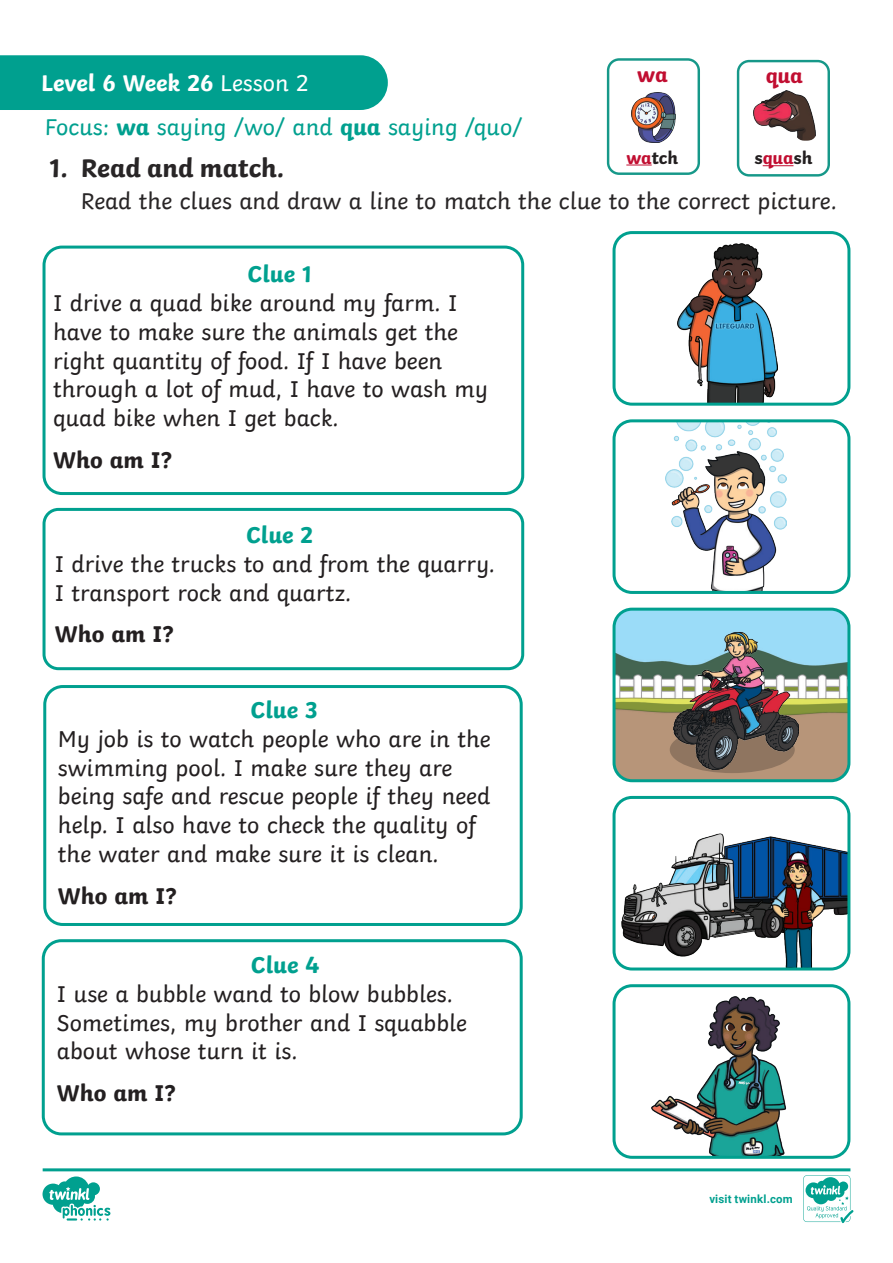
<style>
.page{position:relative;width:893px;height:1263px;background:#fff}
.page>*{position:absolute;margin:0;border:0;box-sizing:border-box;transform-origin:0 0}
.t1{font:700 27px "Twinkl";color:#282526}
.t2{font:24px/28.8px "Twinkl";color:#231f20}
.KS1_Body_Copy{font:24px "Twinkl";color:#282526}
.t3{font:24px "Twinkl";color:#00a08f}
.t4{font:700 24px "Twinkl";color:#231f20}
.t5{font:700 24px "Twinkl";color:#00a08f}
.t6{font:700 24px "Twinkl";color:#fff}
.t7{font:700 22.2px "Twinkl";color:#c10e31}
.t8{font:700 18.45px "Twinkl";color:#231f20}
.t9{font:700 11.4px "Roboto";letter-spacing:.02em;color:#00a08f}
.s1{font-weight:400}
.s2{font-weight:700}
.s3{color:#c10e31}
</style>
<div class="page">
<svg style="left:43px;top:1168px;width:810px;height:55px"></svg>
<img style="left:677px;top:243px;width:101px;height:159px">
<div style="left:612px;top:231px;width:238px;height:175px;border:3px solid #00a08f;border-radius:18px"></div>
<img style="left:665px;top:423px;width:122px;height:167px">
<div style="left:612px;top:419px;width:238px;height:175px;border:3px solid #00a08f;border-radius:18px"></div>
<img style="left:616px;top:609px;width:233px;height:172px">
<div style="left:612px;top:608px;width:238px;height:174px;border:3px solid #00a08f;border-radius:18px"></div>
<img style="left:621px;top:833px;width:228px;height:136px">
<div style="left:612px;top:796px;width:238px;height:174px;border:3px solid #00a08f;border-radius:18px"></div>
<img style="left:651px;top:996px;width:136px;height:159px">
<div style="left:612px;top:984px;width:238px;height:175px;border:3px solid #00a08f;border-radius:18px"></div>
<div style="left:43px;top:246px;width:481px;height:249px;border:3px solid #00a08f;border-radius:18px"></div>
<div style="left:43px;top:508px;width:481px;height:162px;border:3px solid #00a08f;border-radius:14px"></div>
<div style="left:43px;top:685px;width:480px;height:241px;border:3px solid #00a08f;border-radius:18px"></div>
<div style="left:42px;top:939px;width:481px;height:196px;border:3px solid #00a08f;border-radius:18px"></div>
<div style="left:0;top:55px;width:388px;height:55px;background:#00a08f"></div>
<svg style="left:606px;top:58px;width:224px;height:117px"></svg>
<img style="left:631px;top:93px;width:45px;height:50px">
<div style="left:738px;top:61px;width:91px;height:114px;background:#fff;border-radius:11px"></div>
<div style="left:737px;top:60px;width:93px;height:117px;border:2px solid #169889;border-radius:11px"></div>
<hr style="left:763px;top:165px;width:30px;height:1px;background:#c10e31">
<img style="left:753px;top:91px;width:62px;height:50px">
<svg style="left:670px;top:726px;width:125px;height:47px"></svg>
<img style="left:674px;top:631px;width:125px;height:138px">
<p class="t6" style="left:41px;top:63px;width:269px">Level 6 Week 26 <span class="s1">Lesson 2</span></p>
<p class="t7" style="left:637px;top:56px;width:32px">wa</p>
<p class="t3" style="left:45px;top:108px;width:479px">Focus: <span class="s2">wa</span> saying /wo/ and <span class="s2">qua</span> saying /quo/</p>
<p class="t7" style="left:766px;top:57px;width:39px">qua</p>
<p class="t8" style="left:626px;top:142px;width:53px"><span class="s3">wa</span>tch</p>
<p class="t8" style="left:754px;top:143px;width:59px">s<span class="s3">qua</span>sh</p>
<p class="t1" style="left:50px;top:146px;width:236px">1. Read and match.</p>
<p class="KS1_Body_Copy" style="left:81px;top:182px;width:757px">Read the clues and draw a line to match the clue to the correct picture.</p>
<p class="t5" style="left:248px;top:254px;width:66px">Clue 1</p>
<p class="t2" style="left:53px;top:286px;width:437px">I drive a quad bike around my farm. I have to make sure the animals get the right quantity of food. If I have been through a lot of mud, I have to wash my quad bike when I get back.</p>
<p class="t4" style="left:53px;top:440px;width:120px">Who am I?</p>
<p class="t5" style="left:246px;top:515px;width:69px">Clue 2</p>
<p class="t2" style="left:55px;top:547px;width:442px">I drive the trucks to and from the quarry.<br>I transport rock and quartz.</p>
<p class="t4" style="left:55px;top:614px;width:120px">Who am I?</p>
<p class="t5" style="left:251px;top:690px;width:69px">Clue 3</p>
<p class="t2" style="left:58px;top:722px;width:434px">My job is to watch people who are in the swimming pool. I make sure they are being safe and rescue people if they need help. I also have to check the quality of the water and make sure it is clean.</p>
<p class="t4" style="left:58px;top:876px;width:120px">Who am I?</p>
<p class="t5" style="left:251px;top:945px;width:70px">Clue 4</p>
<p class="t2" style="left:57px;top:977px;width:412px">I use a bubble wand to blow bubbles.<br>Sometimes, my brother and I squabble about whose turn it is.</p>
<p class="t4" style="left:57px;top:1073px;width:120px">Who am I?</p>
<p class="t9" style="left:709px;top:1191px;width:85px">visit twinkl.com</p>
</div>
